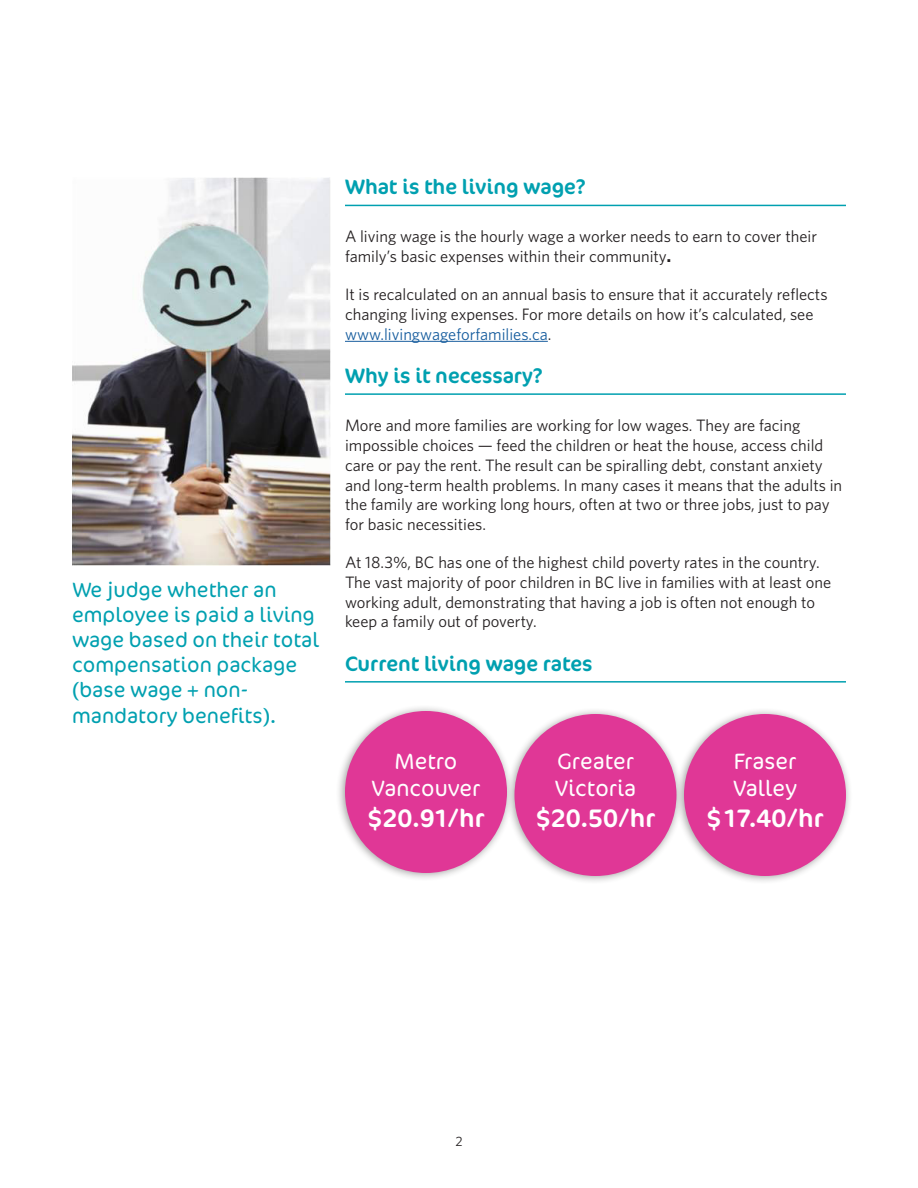
<style>
.page{position:relative;width:918px;height:1188px;background:#fff}
.page>*{position:absolute;margin:0;border:0;box-sizing:border-box;transform-origin:0 0}
.t1{font:25.5px "Cocon OT";color:#fff}
.t2{font:300 22.5px/27px "Cocon OT";color:#fff}
.t3{font:300 21px/25.2px "Cocon OT";color:#00a0b0}
.Heading{font:21px "Cocon OT";color:#00a0b0}
.Body{font:16.5px/19.8px "Whitney";color:#231f20}
.t4{font:13.5px "Whitney";color:#231f20}
.s1{font-weight:700}
.s2{color:#175d9e}
</style>
<div class="page">
<hr style="left:345px;top:205px;width:501px;height:1px;background:#00a0b0">
<hr style="left:345px;top:341px;width:203px;height:1px;background:#175d9e">
<hr style="left:345px;top:393px;width:501px;height:2px;background:#00a0b0">
<hr style="left:345px;top:681px;width:501px;height:2px;background:#00a0b0">
<img style="left:72px;top:177px;width:259px;height:389px">
<div style="left:336px;top:704px;width:178px;height:178px;background:#231f20;opacity:.42"></div>
<div style="left:345px;top:711px;width:162px;height:162px;background:#e03796;border-radius:50%"></div>
<div style="left:505px;top:707px;width:178px;height:178px;background:#231f20;opacity:.42"></div>
<div style="left:514px;top:714px;width:162px;height:162px;background:#e03796;border-radius:50%"></div>
<div style="left:675px;top:707px;width:178px;height:178px;background:#231f20;opacity:.42"></div>
<div style="left:684px;top:714px;width:162px;height:162px;background:#e03796;border-radius:50%"></div>
<p class="t3" style="left:72px;top:577px;width:249px">We judge whether an employee is paid a living wage based on their total compensation package (base wage + non&shy;mandatory benefits).</p>
<p class="Heading" style="left:345px;top:175px;width:242px">What is the living wage?</p>
<p class="Body" style="left:345px;top:226px;width:474px">A living wage is the hourly wage a worker needs to earn to cover their family’s basic expenses within their community<span class="s1">.</span></p>
<p class="Body" style="left:345px;top:284px;width:484px">It is recalculated on an annual basis to ensure that it accurately reflects changing living expenses. For more details on how it’s calculated, see <span class="s2">www.livingwageforfamilies.ca</span>.</p>
<p class="Heading" style="left:345px;top:363px;width:199px">Why is it necessary?</p>
<p class="Body" style="left:345px;top:415px;width:499px">More and more families are working for low wages. They are facing impossible choices — feed the children or heat the house, access child care or pay the rent. The result can be spiralling debt, constant anxiety and long-term health problems. In many cases it means that the adults in the family are working long hours, often at two or three jobs, just to pay for basic necessities.</p>
<p class="Body" style="left:345px;top:552px;width:488px">At 18.3%, BC has one of the highest child poverty rates in the country.<br>The vast majority of poor children in BC live in families with at least one working adult, demonstrating that having a job is often not enough to keep a family out of poverty.</p>
<p class="Heading" style="left:345px;top:651px;width:249px">Current living wage rates</p>
<p class="t2" style="left:372px;top:749px;width:110px;text-align:center">Metro<br>Vancouver</p>
<p class="t1" style="left:367px;top:803px;width:119px">$20.91/hr</p>
<p class="t2" style="left:555px;top:748px;width:83px">Greater<br>Victoria</p>
<p class="t1" style="left:536px;top:803px;width:121px">$20.50/hr</p>
<p class="t2" style="left:733px;top:748px;width:65px">Fraser<br>Valley</p>
<p class="t1" style="left:706px;top:803px;width:119px">$17.40/hr</p>
<p class="t4" style="left:455px;top:1133px;width:9px">2</p>
</div>
